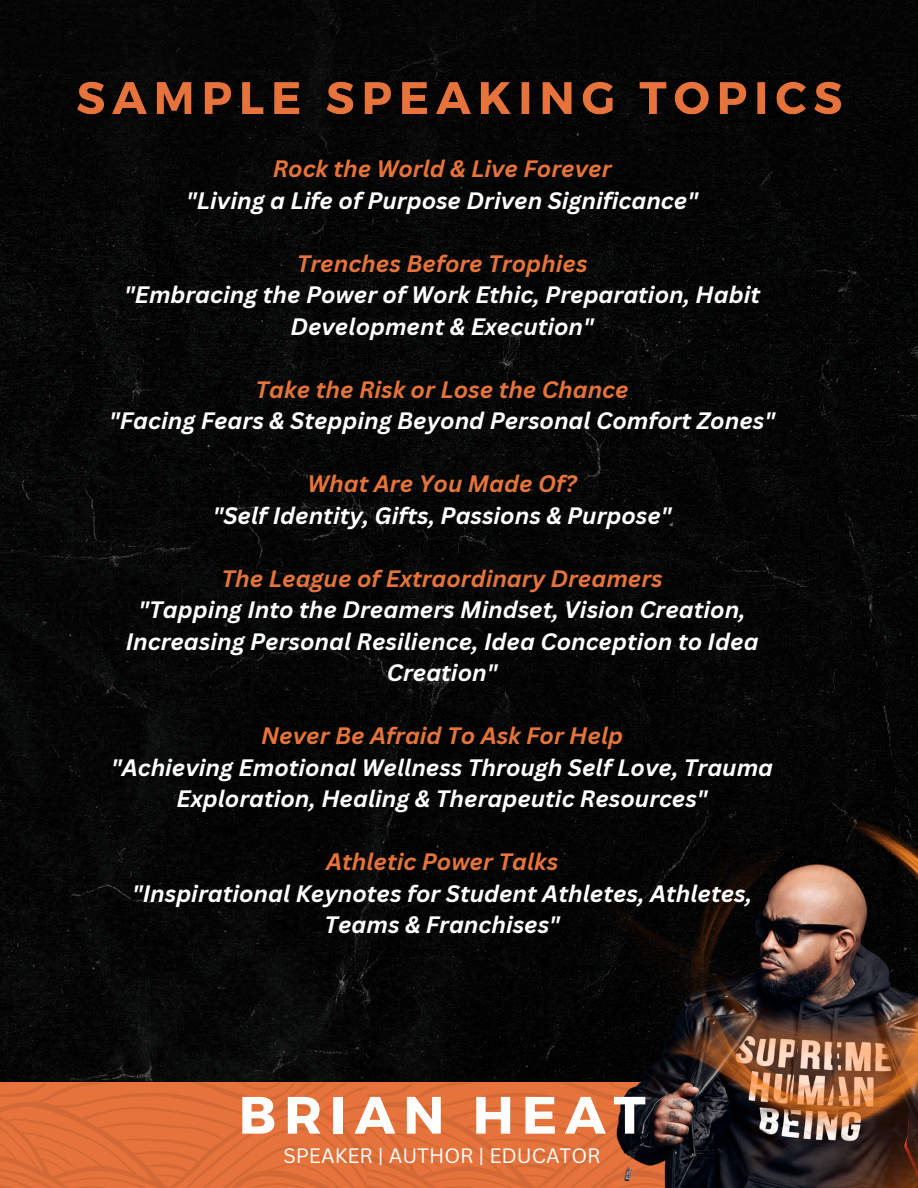
<style>
.page{position:relative;width:918px;height:1188px;background:#fff}
.page>*{position:absolute;margin:0;border:0;box-sizing:border-box;transform-origin:0 0}
.t1{font:700 52.5px "Montserrat";letter-spacing:.15em;color:#fff}
.t2{font:italic 700 23.1px/31.5px "Canva Sans";color:#fff;text-align:center}
.t3{font:20.25px "Canva Sans";color:#fff}
.s1{color:#e5733b}
</style>
<div class="page">
<img style="left:0;top:212px;width:918px;height:871px">
<div style="left:0;top:69px;width:918px;height:143px;background:#050505"></div>
<div style="left:0;top:0;width:918px;height:69px;background:#070505"></div>
<img style="left:594px;top:819px;width:324px;height:264px">
<img style="left:64px;top:69px;width:789px;height:60px">
<svg style="left:0;top:1083px;width:918px;height:105px;background:#b25e36"></svg>
<h3 class="t2" style="left:186px;top:153px;width:513px"><span class="s1">Rock the World &amp; Live Forever<br></span>"Living a Life of Purpose Driven Significance"</h3>
<h3 class="t2" style="left:124px;top:247px;width:637px"><span class="s1">Trenches Before Trophies<br></span>"Embracing the Power of Work Ethic, Preparation, Habit<br>Development &amp; Execution"</h3>
<h3 class="t2" style="left:109px;top:373px;width:667px"><span class="s1">Take the Risk or Lose the Chance<br></span>"Facing Fears &amp; Stepping Beyond Personal Comfort Zones"</h3>
<h3 class="t2" style="left:213px;top:468px;width:460px"><span class="s1">What Are You Made Of?<br></span>"Self Identity, Gifts, Passions &amp; Purpose"</h3>
<h3 class="t2" style="left:126px;top:562px;width:634px"><span class="s1">The League of Extraordinary Dreamers<br></span>"Tapping Into the Dreamers Mindset, Vision Creation, Increasing Personal Resilience, Idea Conception to Idea Creation"</h3>
<h3 class="t2" style="left:111px;top:720px;width:664px"><span class="s1">Never Be Afraid To Ask For Help<br></span>"Achieving Emotional Wellness Through Self Love, Trauma<br>Exploration, Healing &amp; Therapeutic Resources"</h3>
<h3 class="t2" style="left:132px;top:846px;width:622px"><span class="s1">Athletic Power Talks<br></span>"Inspirational Keynotes for Student Athletes, Athletes,<br>Teams &amp; Franchises"</h3>
<p class="t1" style="left:239px;top:1081px;width:409px">BRIAN HEAT</p>
<p class="t3" style="left:283px;top:1142px;width:319px">SPEAKER | AUTHOR | EDUCATOR</p>
</div>
